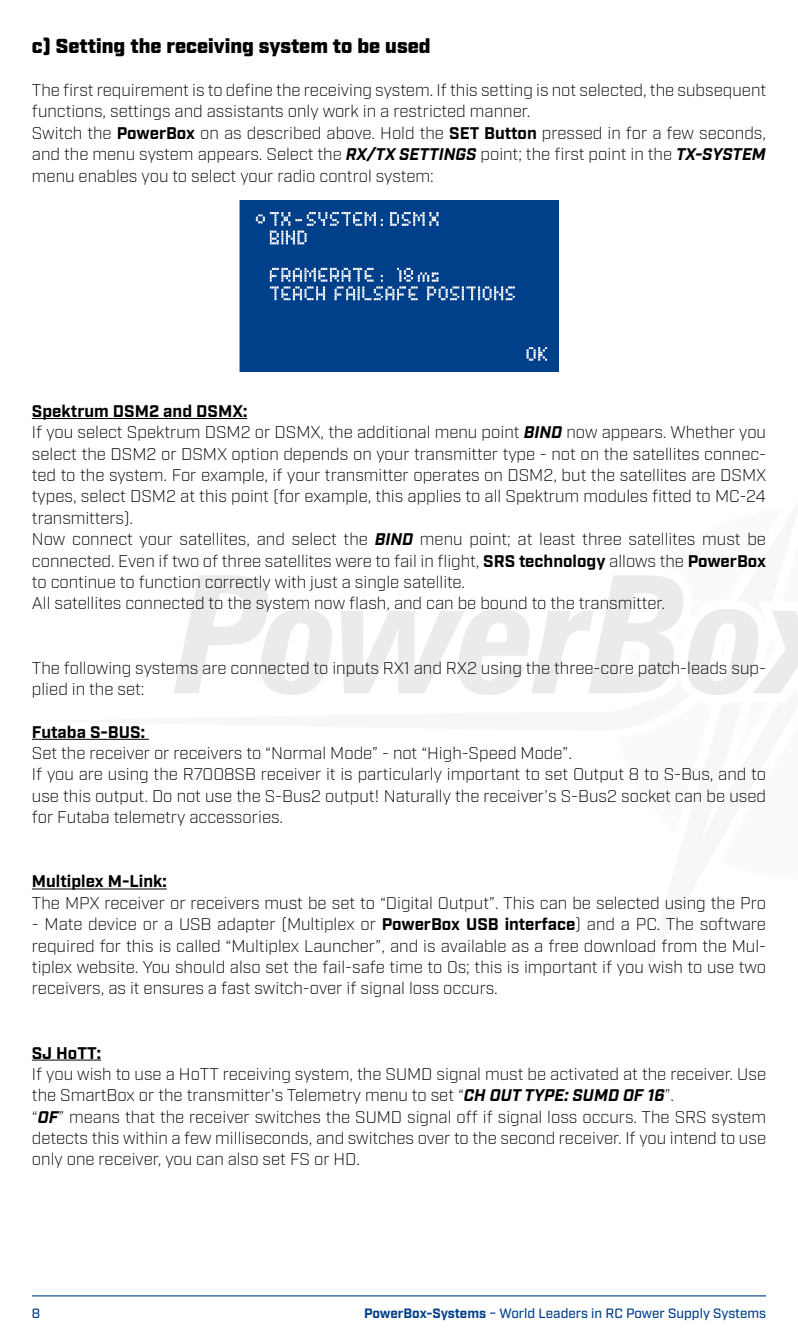
<style>
.page{position:relative;width:798px;height:1340px;background:#fff}
.page>*{position:absolute;margin:0;border:0;box-sizing:border-box;transform-origin:0 0}
.t1{font:900 20.25px "Industry";color:#000}
.t2{font:300 16.88px/21.4px "Industry";color:#000}
.t3{font:700 16.88px "Industry";color:#000}
.t4{font:500 13.5px "Industry";color:#003f89}
.s1{font-weight:700}
.s2{font-weight:700;font-style:italic}
</style>
<div class="page">
<hr style="left:32px;top:1295px;width:733px;height:1px;background:#003f89">
<svg style="left:174px;top:575px;width:158px;height:120px"></svg>
<svg style="left:341px;top:575px;width:456px;height:120px"></svg>
<hr style="left:32px;top:418px;width:215px;height:1px;background:#000">
<hr style="left:32px;top:739px;width:117px;height:1px;background:#000">
<hr style="left:32px;top:888px;width:135px;height:1px;background:#000">
<hr style="left:32px;top:1059px;width:69px;height:1px;background:#000">
<img style="left:239px;top:201px;width:319px;height:171px">
<p class="t1" style="left:32px;top:34px;width:400px">c) Setting the receiving system to be used</p>
<p class="t2" style="left:32px;top:80px;width:735px">The first requirement is to define the receiving system. If this setting is not selected, the subsequent functions, settings and assistants only work in a restricted manner.<br>Switch the <span class="s1">PowerBox</span> on as described above. Hold the <span class="s1">SET Button</span> pressed in for a few seconds, and the menu system appears. Select the <span class="s2">RX/TX SETTINGS</span> point; the first point in the <span class="s2">TX-SYSTEM </span>menu enables you to select your radio control system:</p>
<p class="t2" style="left:32px;top:400px;width:735px"><span class="s1">Spektrum DSM2 and DSMX:<br></span>If you select Spektrum DSM2 or DSMX, the additional menu point <span class="s2">BIND</span> now appears. Whether you select the DSM2 or DSMX option depends on your transmitter type - not on the satellites connec&shy;ted to the system. For example, if your transmitter operates on DSM2, but the satellites are DSMX types, select DSM2 at this point (for example, this applies to all Spektrum modules fitted to MC-24 transmitters).<br>Now connect your satellites, and select the <span class="s2">BIND</span> menu point; at least three satellites must be connected. Even if two of three satellites were to fail in flight, <span class="s1">SRS technology</span> allows the <span class="s1">PowerBox </span>to continue to function correctly with just a single satellite.<br>All satellites connected to the system now flash, and can be bound to the transmitter.</p>
<p class="t2" style="left:32px;top:657px;width:735px">The following systems are connected to inputs RX1 and RX2 using the three-core patch-leads sup&shy;plied in the set:</p>
<p class="t3" style="left:32px;top:721px;width:114px">Futaba S-BUS:</p>
<p class="t2" style="left:32px;top:742px;width:735px">Set the receiver or receivers to “Normal Mode” - not “High-Speed Mode”.<br>If you are using the R7008SB receiver it is particularly important to set Output 8 to S-Bus, and to use this output. Do not use the S-Bus2 output! Naturally the receiver’s S-Bus2 socket can be used for Futaba telemetry accessories.</p>
<p class="t3" style="left:32px;top:871px;width:136px">Multiplex M-Link:</p>
<p class="t2" style="left:32px;top:892px;width:735px">The MPX receiver or receivers must be set to “Digital Output”. This can be selected using the Pro</p>
<p class="t2" style="left:32px;top:913px;width:735px;text-align:justify">- Mate device or a USB adapter (Multiplex or <span class="s1">PowerBox USB interface</span>) and a PC. The software required for this is called “Multiplex Launcher”, and is available as a free download from the Mul&shy;tiplex website. You should also set the fail-safe time to 0s; this is important if you wish to use two receivers, as it ensures a fast switch-over if signal loss occurs.</p>
<p class="t3" style="left:32px;top:1042px;width:71px">SJ HoTT:</p>
<p class="t2" style="left:32px;top:1063px;width:735px">If you wish to use a HoTT receiving system, the SUMD signal must be activated at the receiver. Use the SmartBox or the transmitter’s Telemetry menu to set “<span class="s2">CH OUT TYPE: SUMD OF 16</span>”.<br>“<span class="s2">OF</span>” means that the receiver switches the SUMD signal off if signal loss occurs. The SRS system detects this within a few milliseconds, and switches over to the second receiver. If you intend to use only one receiver, you can also set FS or HD.</p>
<p class="t4" style="left:32px;top:1305px;width:10px">8</p>
<p class="t4" style="left:364px;top:1305px;width:403px"><span class="s1">PowerBox-Systems</span> − World Leaders in RC Power Supply Systems</p>
</div>
